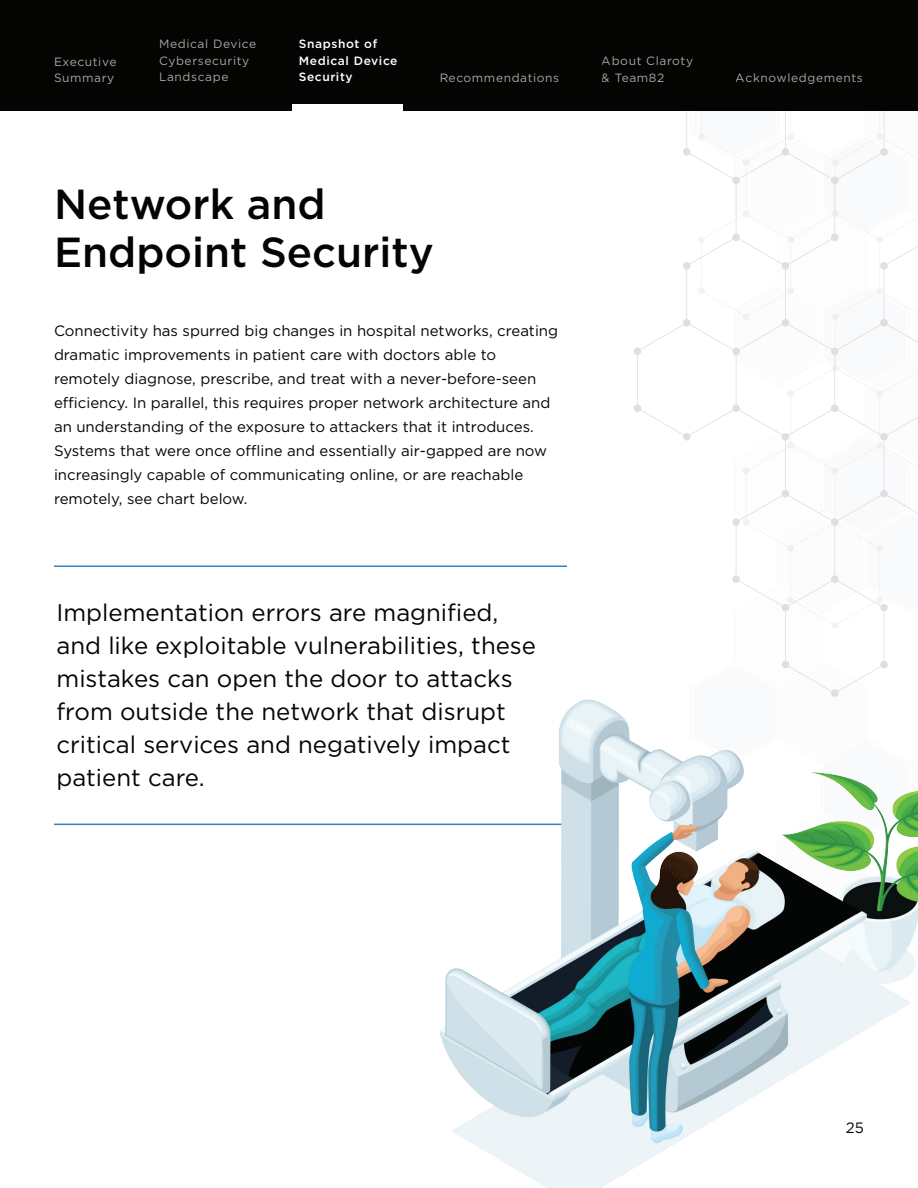
<style>
.page{position:relative;width:918px;height:1188px;background:#fff}
.page>*{position:absolute;margin:0;border:0;box-sizing:border-box;transform-origin:0 0}
.t1{font:500 42px/48px "Gotham";color:#040503}
.t2{font:24px/33px "Gotham";color:#040503}
.t3{font:15px/24px "Gotham";color:#040503}
.t4{font:12px/16.5px "Gotham";letter-spacing:.05em;color:#fff}
.t5{font:500 12px/16.5px "Gotham";letter-spacing:.05em;color:#fff}
</style>
<div class="page">
<svg style="left:634px;top:110px;width:284px;height:582px"></svg>
<hr style="left:54px;top:566px;width:513px;height:1px;background:#3382c4">
<hr style="left:54px;top:824px;width:513px;height:1px;background:#3382c4">
<img style="left:414px;top:692px;width:504px;height:496px">
<div style="left:0;top:0;width:918px;height:110px;background:#040503"></div>
<div style="left:293px;top:104px;width:110px;height:17px;background:#fff"></div>
<p class="t4" style="left:54px;top:53px;width:64px">Executive<br>Summary</p>
<p class="t4" style="left:159px;top:36px;width:99px">Medical Device<br>Cybersecurity<br>Landscape</p>
<p class="t5" style="left:299px;top:36px;width:100px">Snapshot of<br>Medical Device<br>Security</p>
<p class="t4" style="left:440px;top:69px;width:121px">Recommendations</p>
<h1 class="t1" style="left:54px;top:180px;width:381px">Network and<br>Endpoint Security</h1>
<p class="t3" style="left:54px;top:318px;width:506px">Connectivity has spurred big changes in hospital networks, creating dramatic improvements in patient care with doctors able to remotely diagnose, prescribe, and treat with a never-before-seen efficiency. In parallel, this requires proper network architecture and an understanding of the exposure to attackers that it introduces.<br>Systems that were once offline and essentially air-gapped are now increasingly capable of communicating online, or are reachable remotely, see chart below.</p>
<h2 class="t2" style="left:57px;top:595px;width:481px">Implementation errors are magnified, and like exploitable vulnerabilities, these mistakes can open the door to attacks from outside the network that disrupt critical services and negatively impact patient care.</h2>
<p class="t4" style="left:602px;top:52px;width:93px">About Claroty &amp; Team82</p>
<p class="t4" style="left:736px;top:69px;width:129px">Acknowledgements</p>
<p class="t3" style="left:846px;top:1115px;width:20px">25</p>
</div>
